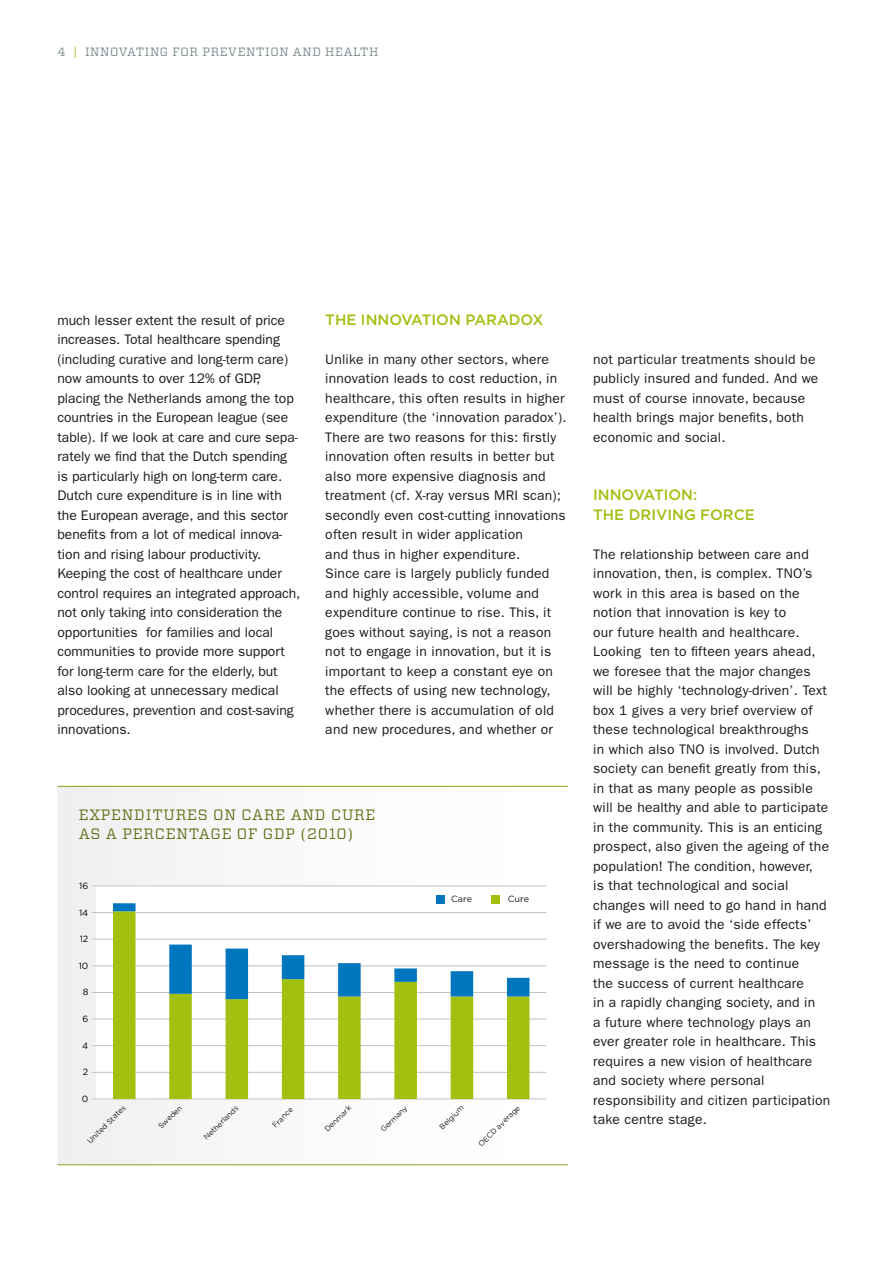
<style>
.page{position:relative;width:893px;height:1263px;background:#fff}
.page>*{position:absolute;margin:0;border:0;box-sizing:border-box;transform-origin:0 0}
.t1{font:15px/19.5px "Vitesse";letter-spacing:.05em;color:#617014}
.t2{font:500 15px "Gotham";color:#a1c010}
.t3{font:13.8px/19.5px "ITC Franklin Gothic Std";letter-spacing:.015em;color:#1a1a18}
.t4{font:12px "Vitesse";letter-spacing:.05em;color:#7a888c}
.t5{font:9px "Gotham";color:#000}
.t6{font:9px "Gotham";color:#1a1a18}
.t7{font:7.5px "Gotham";color:#1b1b1a}
.s1{color:#a1c010}
</style>
<div class="page">
<svg style="left:57px;top:787px;width:490px;height:377px"></svg>
<hr style="left:57px;top:786px;width:511px;height:1px;background:#89a414">
<hr style="left:57px;top:1164px;width:511px;height:1px;background:#89a414">
<div style="left:96px;top:886px;width:450px;height:213px;background:#fff"></div>
<hr style="left:92px;top:886px;width:454px;height:1px;background:#bec1c3">
<hr style="left:92px;top:939px;width:454px;height:1px;background:#bec1c3">
<hr style="left:92px;top:912px;width:454px;height:1px;background:#bec1c3">
<hr style="left:92px;top:965px;width:454px;height:1px;background:#bec1c3">
<hr style="left:92px;top:992px;width:454px;height:1px;background:#bec1c3">
<hr style="left:92px;top:1019px;width:454px;height:1px;background:#bec1c3">
<hr style="left:92px;top:1045px;width:454px;height:1px;background:#bec1c3">
<hr style="left:92px;top:1072px;width:454px;height:1px;background:#bec1c3">
<hr style="left:92px;top:1099px;width:454px;height:1px;background:#bec1c3">
<div style="left:491px;top:895px;width:8px;height:9px;background:#a1c010"></div>
<div style="left:436px;top:895px;width:9px;height:9px;background:#0076be"></div>
<svg style="left:113px;top:999px;width:416px;height:100px"></svg>
<svg style="left:113px;top:903px;width:416px;height:96px"></svg>
<p class="t4" style="left:57px;top:43px;width:323px">4 <span class="s1">|</span> INNOVATING FOR PREVENTION AND HEALTH</p>
<p class="t3" style="left:57px;top:310px;width:245px">much lesser extent the result of price increases. Total healthcare spending (including curative and long-term care) now amounts to over 12% of GDP, placing the Netherlands among the top countries in the European league (see table). If we look at care and cure sepa&shy;rately we find that the Dutch spending is particularly high on long-term care.<br>Dutch cure expenditure is in line with the European average, and this sector benefits from a lot of medical innova&shy;tion and rising labour productivity.<br>Keeping the cost of healthcare under control requires an integrated approach, not only taking into consideration the opportunities for families and local communities to provide more support for long-term care for the elderly, but also looking at unnecessary medical procedures, prevention and cost-saving innovations.</p>
<p class="t2" style="left:325px;top:311px;width:53px">THE INNO</p>
<p class="t2" style="left:402px;top:311px;width:76px">VATION PARA</p>
<p class="t2" style="left:509px;top:311px;width:36px">DOX</p>
<p class="t3" style="left:325px;top:349px;width:243px">Unlike in many other sectors, where innovation leads to cost reduction, in healthcare, this often results in higher expenditure (the ‘innovation paradox’).<br>There are two reasons for this: firstly innovation often results in better but also more expensive diagnosis and treatment (cf. X-ray versus MRI scan); secondly even cost-cutting innovations often result in wider application<br>and thus in higher expenditure.<br>Since care is largely publicly funded and highly accessible, volume and expenditure continue to rise. This, it goes without saying, is not a reason not to engage in innovation, but it is important to keep a constant eye on the effects of using new technology, whether there is accumulation of old and new procedures, and whether or</p>
<p class="t3" style="left:593px;top:349px;width:227px">not particular treatments should be publicly insured and funded. And we must of course innovate, because health brings major benefits, both economic and social.</p>
<p class="t2" style="left:593px;top:486px;width:11px">INNO</p>
<p class="t2" style="left:634px;top:486px;width:65px">VATION:</p>
<p class="t2" style="left:593px;top:506px;width:11px">THE</p>
<p class="t2" style="left:629px;top:506px;width:93px">DRIVING FORCE</p>
<p class="t3" style="left:593px;top:544px;width:239px">The relationship between care and innovation, then, is complex. TNO’s work in this area is based on the notion that innovation is key to<br>our future health and healthcare.<br>Looking ten to fifteen years ahead, we foresee that the major changes will be highly ‘technology-driven’. Text box 1 gives a very brief overview of these technological breakthroughs<br>in which also TNO is involved. Dutch society can benefit greatly from this, in that as many people as possible will be healthy and able to participate in the community. This is an enticing prospect, also given the ageing of the population! The condition, however,<br>is that technological and social changes will need to go hand in hand if we are to avoid the ‘side effects’ overshadowing the benefits. The key message is the need to continue<br>the success of current healthcare<br>in a rapidly changing society, and in<br>a future where technology plays an ever greater role in healthcare. This requires a new vision of healthcare and society where personal responsibility and citizen participation take centre stage.</p>
<p class="t1" style="left:79px;top:804px;width:298px">EXPENDITURES ON CARE AND CURE<br>AS A PERCENTAGE OF GDP</p>
<p class="t1" style="left:300px;top:824px;width:54px">(2010)</p>
<p class="t5" style="left:79px;top:881px;width:11px">16</p>
<p class="t5" style="left:79px;top:907px;width:11px">14</p>
<p class="t5" style="left:80px;top:934px;width:10px">12</p>
<p class="t5" style="left:79px;top:961px;width:11px">10</p>
<p class="t5" style="left:83px;top:987px;width:7px">8</p>
<p class="t5" style="left:83px;top:1014px;width:7px">6</p>
<p class="t5" style="left:82px;top:1040px;width:8px">4</p>
<p class="t5" style="left:83px;top:1067px;width:7px">2</p>
<p class="t5" style="left:82px;top:1094px;width:8px">0</p>
<p class="t6" style="left:451px;top:894px;width:23px">Care</p>
<p class="t6" style="left:508px;top:894px;width:23px">Cure</p>
<p class="t7" style="left:271px;top:1123px;width:27px;rotate:-45deg">France</p>
<p class="t7" style="left:323px;top:1127px;width:35px;rotate:-45deg">Denmark</p>
<p class="t7" style="left:438px;top:1125px;width:32px;rotate:-45deg">Belgium</p>
<p class="t7" style="left:86px;top:1139px;width:52px;rotate:-45deg">United States</p>
<p class="t7" style="left:379px;top:1127px;width:36px;rotate:-45deg">Germany</p>
<p class="t7" style="left:477px;top:1142px;width:57px;rotate:-45deg">OECD average</p>
<p class="t7" style="left:157px;top:1125px;width:31px;rotate:-45deg">Sweden</p>
<p class="t7" style="left:202px;top:1135px;width:47px;rotate:-45deg">Netherlands</p>
</div>
